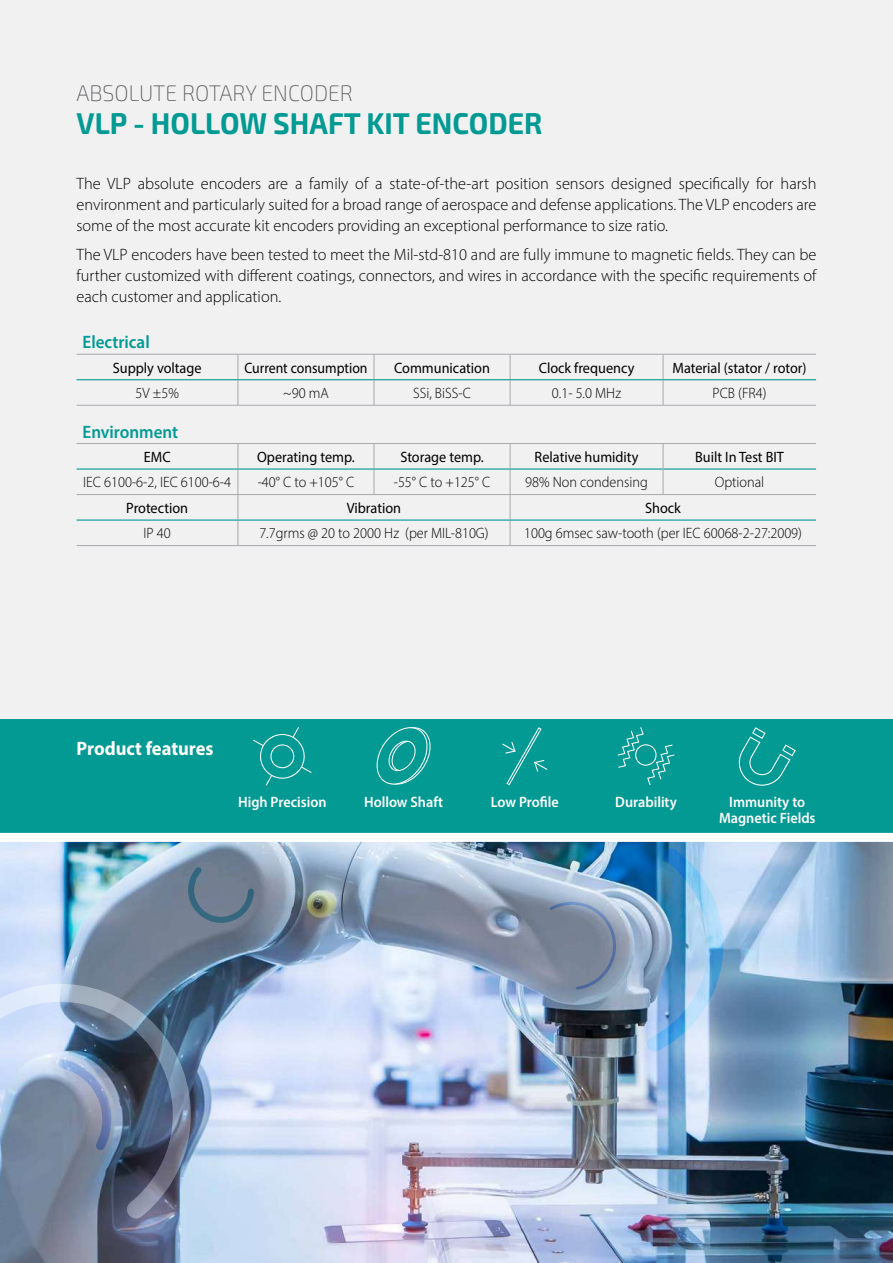
<style>
.page{position:relative;width:893px;height:1263px;background:#f1f1f2}
.page>*{position:absolute;margin:0;border:0;box-sizing:border-box;transform-origin:0 0}
.t1{font:700 30px "Exo 2";color:#029a93;scale:.95 1}
.t2{font:200 22.5px "Exo 2";color:#58595b;scale:.95 1}
.t3{font:700 19.5px "Myriad Pro";color:#fff;scale:.95 1}
.t4{font:600 18px "Myriad Pro";color:#029a93;scale:.95 1}
.t5{font:300 16.5px/21px "Myriad Pro";color:#000;text-align:justify}
.t6{font:300 15px "Myriad Pro";color:#000;scale:.95 1}
.t7{font:15px "Myriad Pro";color:#000;scale:.95 1}
.t8{font:600 15px/16.5px "Myriad Pro";color:#fff;text-align:center;scale:.95 1}
.t9{font:15px "Myriad Pro";color:#000;scale:.92 1}
</style>
<div class="page">
<img style="left:0;top:842px;width:893px;height:421px">
<img style="left:0;top:977px;width:195px;height:250px">
<img style="left:635px;top:846px;width:103px;height:215px">
<div style="left:0;top:719px;width:893px;height:114px;background:#029a93"></div>
<div style="left:0;top:833px;width:893px;height:9px;background:#fff"></div>
<hr style="left:77px;top:494px;width:161px;height:1px;background:#a7a9ac">
<hr style="left:238px;top:494px;width:136px;height:1px;background:#a7a9ac">
<hr style="left:374px;top:494px;width:136px;height:1px;background:#a7a9ac">
<hr style="left:510px;top:494px;width:153px;height:1px;background:#a7a9ac">
<hr style="left:663px;top:494px;width:153px;height:1px;background:#a7a9ac">
<hr style="left:77px;top:405px;width:161px;height:1px;background:#a7a9ac">
<hr style="left:238px;top:405px;width:136px;height:1px;background:#a7a9ac">
<hr style="left:374px;top:405px;width:136px;height:1px;background:#a7a9ac">
<hr style="left:510px;top:405px;width:153px;height:1px;background:#a7a9ac">
<hr style="left:663px;top:405px;width:153px;height:1px;background:#a7a9ac">
<hr style="left:77px;top:545px;width:161px;height:1px;background:#a7a9ac">
<hr style="left:238px;top:545px;width:136px;height:1px;background:#a7a9ac">
<hr style="left:374px;top:545px;width:136px;height:1px;background:#a7a9ac">
<hr style="left:510px;top:545px;width:153px;height:1px;background:#a7a9ac">
<hr style="left:663px;top:545px;width:153px;height:1px;background:#a7a9ac">
<svg style="left:238px;top:355px;width:1px;height:50px"></svg>
<svg style="left:374px;top:355px;width:1px;height:50px"></svg>
<svg style="left:510px;top:355px;width:1px;height:50px"></svg>
<svg style="left:663px;top:355px;width:1px;height:50px"></svg>
<svg style="left:374px;top:444px;width:1px;height:50px"></svg>
<svg style="left:238px;top:444px;width:1px;height:101px"></svg>
<svg style="left:510px;top:444px;width:1px;height:101px"></svg>
<hr style="left:77px;top:354px;width:161px;height:1px;background:#a7a9ac">
<hr style="left:238px;top:354px;width:136px;height:1px;background:#a7a9ac">
<hr style="left:374px;top:354px;width:136px;height:1px;background:#a7a9ac">
<hr style="left:510px;top:354px;width:153px;height:1px;background:#a7a9ac">
<hr style="left:663px;top:354px;width:153px;height:1px;background:#a7a9ac">
<hr style="left:77px;top:443px;width:161px;height:1px;background:#a7a9ac">
<hr style="left:238px;top:443px;width:136px;height:1px;background:#a7a9ac">
<hr style="left:374px;top:443px;width:136px;height:1px;background:#a7a9ac">
<hr style="left:510px;top:443px;width:153px;height:1px;background:#a7a9ac">
<hr style="left:663px;top:443px;width:153px;height:1px;background:#a7a9ac">
<hr style="left:663px;top:468px;width:153px;height:2px;background:#029a93">
<hr style="left:77px;top:379px;width:161px;height:1px;background:#029a93">
<hr style="left:238px;top:379px;width:136px;height:1px;background:#029a93">
<hr style="left:374px;top:379px;width:136px;height:1px;background:#029a93">
<hr style="left:510px;top:379px;width:153px;height:1px;background:#029a93">
<hr style="left:663px;top:379px;width:153px;height:1px;background:#029a93">
<hr style="left:77px;top:468px;width:161px;height:2px;background:#029a93">
<hr style="left:238px;top:468px;width:136px;height:2px;background:#029a93">
<hr style="left:374px;top:468px;width:136px;height:2px;background:#029a93">
<hr style="left:510px;top:468px;width:153px;height:2px;background:#029a93">
<hr style="left:77px;top:519px;width:161px;height:2px;background:#029a93">
<hr style="left:238px;top:519px;width:136px;height:2px;background:#029a93">
<hr style="left:374px;top:519px;width:136px;height:2px;background:#029a93">
<hr style="left:510px;top:519px;width:153px;height:2px;background:#029a93">
<hr style="left:663px;top:519px;width:153px;height:2px;background:#029a93">
<svg style="left:663px;top:444px;width:1px;height:50px"></svg>
<svg style="left:179px;top:863px;width:79px;height:69px"></svg>
<svg style="left:57px;top:1058px;width:56px;height:94px"></svg>
<svg style="left:547px;top:897px;width:78px;height:94px"></svg>
<svg style="left:253px;top:727px;width:59px;height:59px"></svg>
<svg style="left:738px;top:727px;width:58px;height:59px"></svg>
<svg style="left:502px;top:727px;width:45px;height:58px"></svg>
<svg style="left:376px;top:727px;width:55px;height:58px"></svg>
<svg style="left:618px;top:727px;width:56px;height:58px"></svg>
<h2 class="t2" style="left:77px;top:80px;width:293px">ABSOLUTE ROTARY ENCODER</h2>
<h1 class="t1" style="left:77px;top:105px;width:492px">VLP - HOLLOW SHAFT KIT ENCODER</h1>
<p class="t5" style="left:77px;top:173px;width:741px">The VLP absolute encoders are a family of a state-of-the-art position sensors designed specifically for harsh environment and particularly suited for a broad range of aerospace and defense applications. The VLP encoders are some of the most accurate kit encoders providing an exceptional performance to size ratio.</p>
<p class="t5" style="left:77px;top:244px;width:741px">The VLP encoders have been tested to meet the Mil-std-810 and are fully immune to magnetic fields. They can be further customized with different coatings, connectors, and wires in accordance with the specific requirements of each customer and application.</p>
<p class="t4" style="left:83px;top:331px;width:72px">Electrical</p>
<p class="t7" style="left:113px;top:358px;width:95px">Supply voltage</p>
<p class="t9" style="left:244px;top:358px;width:135px">Current consumption</p>
<p class="t7" style="left:394px;top:358px;width:102px">Communication</p>
<p class="t7" style="left:539px;top:358px;width:102px">Clock frequency</p>
<p class="t7" style="left:672px;top:358px;width:143px">Material (stator / rotor)</p>
<p class="t6" style="left:136px;top:384px;width:47px">5V ±5%</p>
<p class="t6" style="left:283px;top:384px;width:49px">~90 mA</p>
<p class="t6" style="left:413px;top:384px;width:62px">SSi, BiSS-C</p>
<p class="t6" style="left:552px;top:384px;width:74px">0.1- 5.0 MHz</p>
<p class="t6" style="left:713px;top:384px;width:58px">PCB (FR4)</p>
<p class="t4" style="left:83px;top:420px;width:102px">Environment</p>
<p class="t7" style="left:144px;top:448px;width:30px">EMC</p>
<p class="t7" style="left:257px;top:448px;width:104px">Operating temp.</p>
<p class="t7" style="left:400px;top:448px;width:89px">Storage temp.</p>
<p class="t7" style="left:535px;top:448px;width:111px">Relative humidity</p>
<p class="t7" style="left:695px;top:448px;width:95px">Built In Test BIT</p>
<p class="t6" style="left:83px;top:473px;width:157px">IEC 6100-6-2, IEC 6100-6-4</p>
<p class="t6" style="left:258px;top:473px;width:103px">-40° C to +105° C</p>
<p class="t6" style="left:394px;top:473px;width:103px">-55° C to +125° C</p>
<p class="t6" style="left:525px;top:473px;width:130px">98% Non condensing</p>
<p class="t6" style="left:715px;top:473px;width:54px">Optional</p>
<p class="t7" style="left:126px;top:499px;width:67px">Protection</p>
<p class="t7" style="left:347px;top:499px;width:59px">Vibration</p>
<p class="t7" style="left:645px;top:499px;width:39px">Shock</p>
<p class="t6" style="left:144px;top:524px;width:30px">IP 40</p>
<p class="t6" style="left:259px;top:524px;width:243px">7.7grms @ 20 to 2000 Hz (per MIL-810G)</p>
<p class="t6" style="left:524px;top:524px;width:294px">100g 6msec saw-tooth (per IEC 60068-2-27:2009)</p>
<p class="t3" style="left:77px;top:735px;width:146px">Product features</p>
<p class="t8" style="left:364px;top:793px;width:85px">Hollow Shaft</p>
<p class="t8" style="left:491px;top:793px;width:73px">Low Profile</p>
<p class="t8" style="left:615px;top:793px;width:66px">Durability</p>
<p class="t8" style="left:238px;top:793px;width:95px">High Precision</p>
<p class="t8" style="left:719px;top:793px;width:103px">Immunity to<br>Magnetic Fields</p>
</div>
